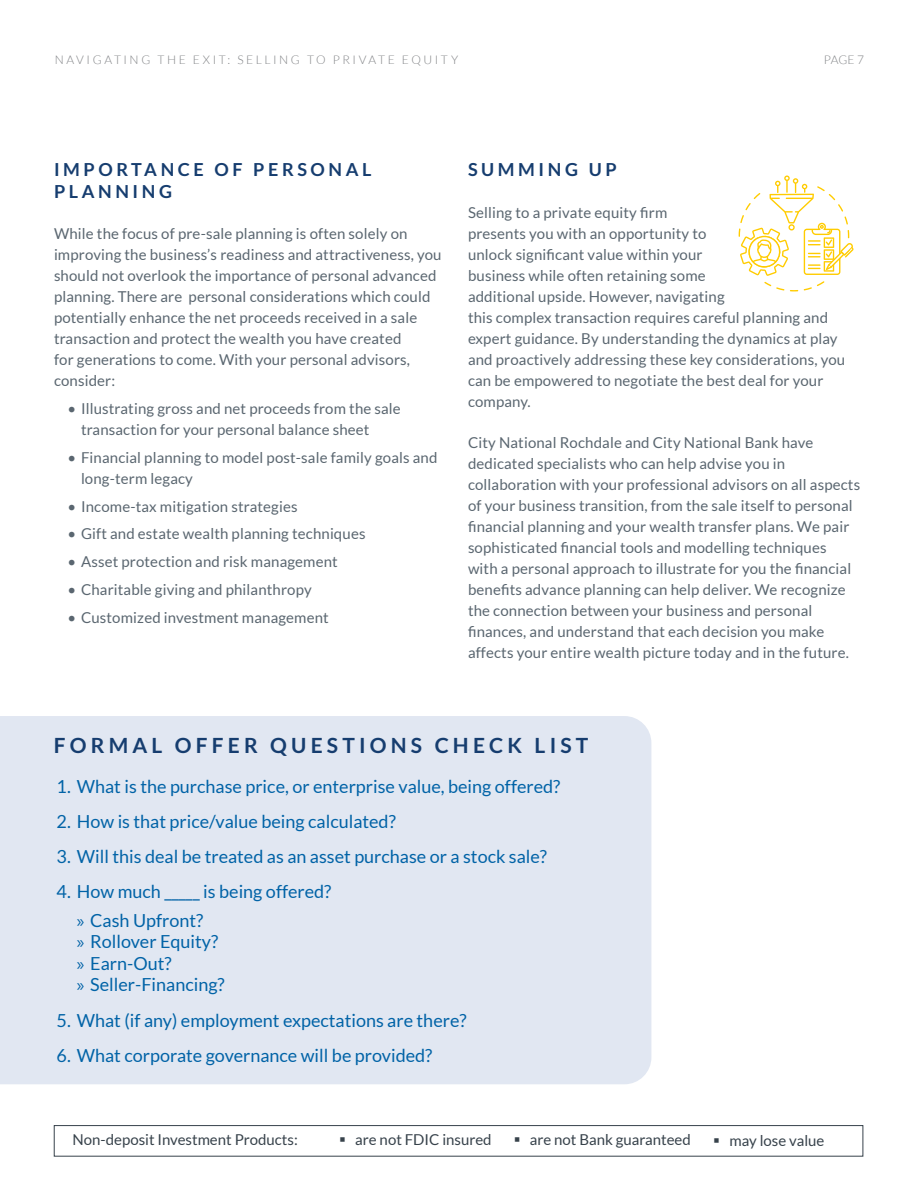
<style>
.page{position:relative;width:918px;height:1188px;background:#fff}
.page>*{position:absolute;margin:0;border:0;box-sizing:border-box;transform-origin:0 0}
.t1{font:700 21px "Lato";letter-spacing:.2em;color:#163d6f}
.t2{font:18px "Lato";color:#0163a7}
.t3{font:700 18px/21.6px "Lato";letter-spacing:.2em;color:#163d6f}
.Body_Copy_10_Grey{font:15px/21px "Lato";letter-spacing:.01em;color:#5a6670}
.t4{font:15px "Lato";color:#37424b}
.Body{font:300 12px "Lato";letter-spacing:.21em;color:#808285}
.s1{font-family:"Myriad Pro"}
</style>
<div class="page">
<div style="left:54px;top:1125px;width:809px;height:31px;border:1px solid #37424b"></div>
<div style="left:0;top:716px;width:651px;height:368px;background:#e1e7f2"></div>
<svg style="left:739px;top:175px;width:115px;height:116px"></svg>
<p class="Body" style="left:55px;top:53px;width:405px">NAVIGATING THE EXIT: SELLING TO PRIVATE EQUITY</p>
<p class="Body" style="left:824px;top:53px;width:42px">PAGE 7</p>
<h3 class="t3" style="left:54px;top:159px;width:319px">IMPORTANCE OF PERSONAL<br>PLANNING</h3>
<p class="Body_Copy_10_Grey" style="left:54px;top:223px;width:389px">While the focus of pre-sale planning is often solely on improving the business’s readiness and attractiveness, you should not overlook the importance of personal advanced planning. There are personal considerations which could potentially enhance the net proceeds received in a sale transaction and protect the wealth you have created<br>for generations to come. With your personal advisors, consider:</p>
<p class="Body_Copy_10_Grey" style="left:81px;top:398px;width:321px;text-indent:-14px">• Illustrating gross and net proceeds from the sale transaction for your personal balance sheet</p>
<p class="Body_Copy_10_Grey" style="left:81px;top:447px;width:358px;text-indent:-14px">• Financial planning to model post-sale family goals and long-term legacy</p>
<p class="Body_Copy_10_Grey" style="left:68px;top:496px;width:232px">• Income-tax mitigation strategies</p>
<p class="Body_Copy_10_Grey" style="left:68px;top:523px;width:300px">• Gift and estate wealth planning techniques</p>
<p class="Body_Copy_10_Grey" style="left:68px;top:551px;width:272px">• Asset protection and risk management</p>
<p class="Body_Copy_10_Grey" style="left:68px;top:579px;width:246px">• Charitable giving and philanthropy</p>
<p class="Body_Copy_10_Grey" style="left:68px;top:607px;width:263px">• Customized investment management</p>
<h3 class="t3" style="left:468px;top:159px;width:150px">SUMMING UP</h3>
<p class="Body_Copy_10_Grey" style="left:468px;top:202px;width:379px">Selling to a private equity firm<br>presents you with an opportunity to<br>unlock significant value within your<br>business while often retaining some<br>additional upside. However, navigating<br>this complex transaction requires careful planning and expert guidance. By understanding the dynamics at play and proactively addressing these key considerations, you can be empowered to negotiate the best deal for your company.</p>
<p class="Body_Copy_10_Grey" style="left:468px;top:432px;width:394px">City National Rochdale and City National Bank have dedicated specialists who can help advise you in collaboration with your professional advisors on all aspects of your business transition, from the sale itself to personal financial planning and your wealth transfer plans. We pair sophisticated financial tools and modelling techniques<br>with a personal approach to illustrate for you the financial benefits advance planning can help deliver. We recognize the connection between your business and personal finances, and understand that each decision you make affects your entire wealth picture today and in the future.</p>
<h3 class="t1" style="left:54px;top:733px;width:536px">FORMAL OFFER QUESTIONS CHECK LIST</h3>
<p class="t2" style="left:57px;top:777px;width:505px">1. What is the purchase price, or enterprise value, being offered?</p>
<p class="t2" style="left:57px;top:812px;width:341px">2. How is that price/value being calculated?</p>
<p class="t2" style="left:57px;top:847px;width:492px">3. Will this deal be treated as an asset purchase or a stock sale?</p>
<p class="t2" style="left:57px;top:882px;width:276px">4. How much _____ is being offered?</p>
<p class="t2" style="left:77px;top:910px;width:128px"><span class="s1">»</span> Cash Upfront?</p>
<p class="t2" style="left:77px;top:932px;width:143px"><span class="s1">»</span> Rollover Equity?</p>
<p class="t2" style="left:77px;top:953px;width:96px"><span class="s1">»</span> Earn-Out?</p>
<p class="t2" style="left:77px;top:975px;width:149px"><span class="s1">»</span> Seller-Financing?</p>
<p class="t2" style="left:57px;top:1010px;width:412px">5. What (if any) employment expectations are there?</p>
<p class="t2" style="left:57px;top:1045px;width:377px">6. What corporate governance will be provided?</p>
<p class="t4" style="left:73px;top:1132px;width:227px">Non-deposit Investment Products:</p>
<p class="t4" style="left:339px;top:1132px;width:154px">▪ are not FDIC insured</p>
<p class="t4" style="left:514px;top:1132px;width:179px">▪ are not Bank guaranteed</p>
<p class="t4" style="left:713px;top:1132px;width:113px">▪ may lose value</p>
</div>
